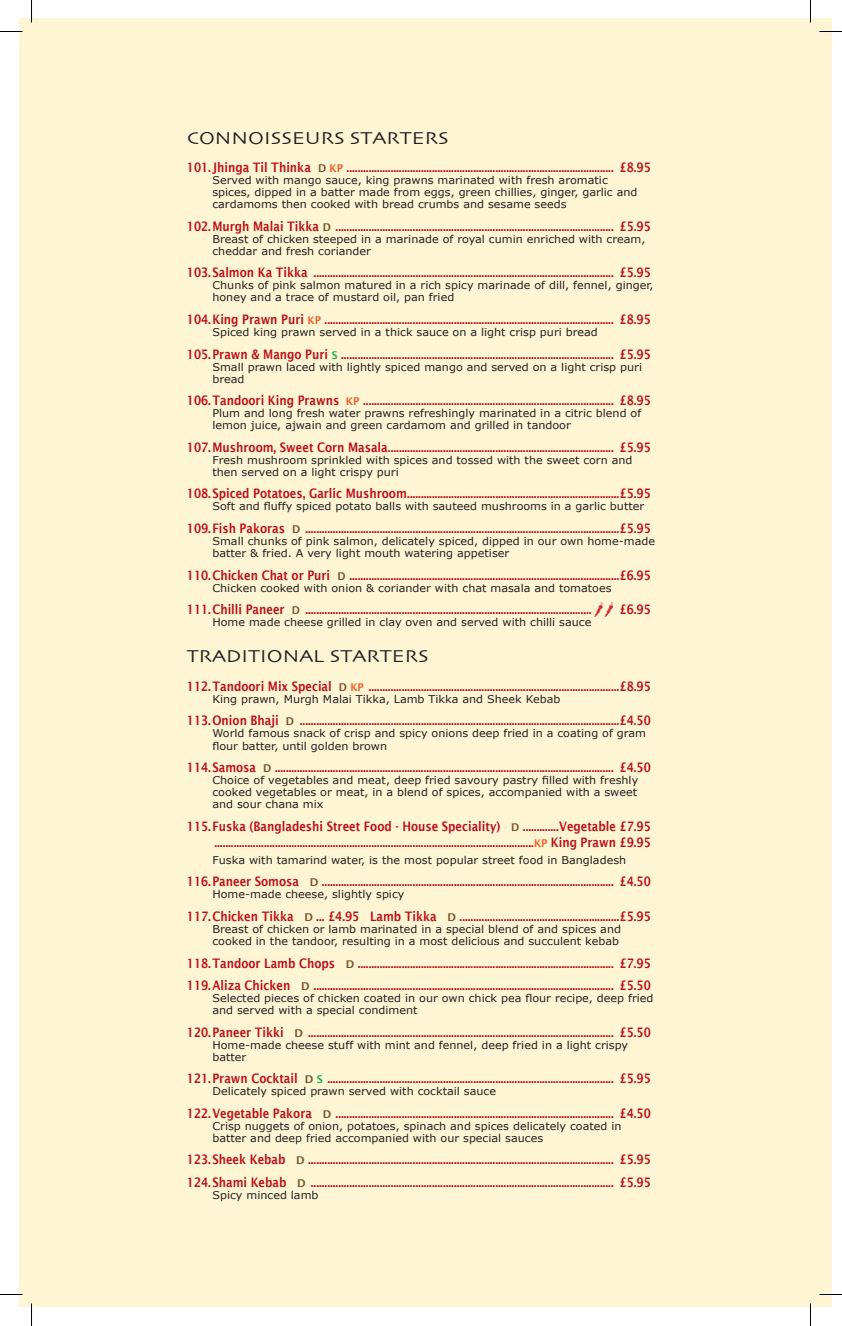
<style>
.page{position:relative;width:842px;height:1326px;background:#fff}
.page>*{position:absolute;margin:0;border:0;box-sizing:border-box;transform-origin:0 0}
.t1{font:18px "Skia";color:#231f20;scale:1.17 1}
.t2{font:600 13.05px/22.5px "Lucida Sans";color:#bb1018;scale:.85 1}
.t3{font:10.65px/12px "Verdana";color:#231f20;scale:1.04 1}
.s1{font-size:10.65px;color:#7a542d}
.s2{font-size:10.65px;color:#f25b21}
.s3{font-size:10.65px;color:#1eb14b}
</style>
<div class="page">
<div style="left:19px;top:19px;width:812px;height:1288px;background:#fef5d5"></div>
<hr style="left:0;top:1293px;width:22px;height:2px;background:#fff">
<hr style="left:819px;top:1293px;width:22px;height:2px;background:#fff">
<hr style="left:809px;top:0;width:2px;height:23px;background:#fff">
<hr style="left:809px;top:1303px;width:2px;height:23px;background:#fff">
<svg style="left:0;top:31px;width:22px;height:1px"></svg>
<svg style="left:819px;top:31px;width:22px;height:1px"></svg>
<svg style="left:0;top:1294px;width:22px;height:1px"></svg>
<svg style="left:819px;top:1294px;width:22px;height:1px"></svg>
<svg style="left:31px;top:0;width:1px;height:23px"></svg>
<svg style="left:31px;top:1303px;width:1px;height:23px"></svg>
<h1 class="t1" style="left:187px;top:127px;width:225px">CONNOISSEURS STARTERS</h1>
<p class="t2" style="left:187px;top:156px;width:547px">101. Jhinga Til Thinka <span class="s1">D</span> <span class="s2">KP</span> ................................................................................................. £8.95</p>
<p class="t3" style="left:212px;top:174px;width:410px">Served with mango sauce, king prawns marinated with fresh aromatic spices, dipped in a batter made from eggs, green chillies, ginger, garlic and cardamoms then cooked with bread crumbs and sesame seeds</p>
<p class="t2" style="left:187px;top:215px;width:547px">102.Murgh Malai Tikka <span class="s1">D</span> ..................................................................................................... £5.95</p>
<p class="t3" style="left:212px;top:233px;width:417px">Breast of chicken steeped in a marinade of royal cumin enriched with cream, cheddar and fresh coriander</p>
<p class="t2" style="left:187px;top:261px;width:547px">103.Salmon Ka Tikka ............................................................................................................. £5.95</p>
<p class="t3" style="left:212px;top:279px;width:425px">Chunks of pink salmon matured in a rich spicy marinade of dill, fennel, ginger, honey and a trace of mustard oil, pan fried</p>
<p class="t2" style="left:187px;top:308px;width:547px">104.King Prawn Puri <span class="s2">KP</span> ......................................................................................................... £8.95</p>
<p class="t3" style="left:212px;top:326px;width:372px">Spiced king prawn served in a thick sauce on a light crisp puri bread</p>
<p class="t2" style="left:187px;top:343px;width:547px">105.Prawn &amp; Mango Puri <span class="s3">S</span> ................................................................................................... £5.95</p>
<p class="t3" style="left:212px;top:361px;width:414px">Small prawn laced with lightly spiced mango and served on a light crisp puri bread</p>
<p class="t2" style="left:187px;top:389px;width:547px">106.Tandoori King Prawns <span class="s2">KP</span> ........................................................................................... £8.95</p>
<p class="t3" style="left:212px;top:407px;width:413px">Plum and long fresh water prawns refreshingly marinated in a citric blend of lemon juice, ajwain and green cardamom and grilled in tandoor</p>
<p class="t2" style="left:187px;top:436px;width:547px">107.Mushroom, Sweet Corn Masala.................................................................................. £5.95</p>
<p class="t3" style="left:212px;top:454px;width:405px">Fresh mushroom sprinkled with spices and tossed with the sweet corn and then served on a light crispy puri</p>
<p class="t2" style="left:187px;top:482px;width:547px">108.Spiced Potatoes, Garlic Mushroom.............................................................................£5.95</p>
<p class="t3" style="left:212px;top:500px;width:416px">Soft and fluffy spiced potato balls with sauteed mushrooms in a garlic butter</p>
<p class="t2" style="left:187px;top:517px;width:547px">109.Fish Pakoras <span class="s1">D</span> ..................................................................................................................£5.95</p>
<p class="t3" style="left:212px;top:535px;width:427px">Small chunks of pink salmon, delicately spiced, dipped in our own home-made batter &amp; fried. A very light mouth watering appetiser</p>
<p class="t2" style="left:187px;top:564px;width:547px">110.Chicken Chat or Puri <span class="s1">D</span> ..................................................................................................£6.95</p>
<p class="t3" style="left:212px;top:582px;width:385px">Chicken cooked with onion &amp; coriander with chat masala and tomatoes</p>
<p class="t2" style="left:187px;top:598px;width:477px">111.Chilli Paneer <span class="s1">D</span> ........................................................................................................</p>
<p class="t2" style="left:619px;top:598px;width:38px">£6.95</p>
<p class="t3" style="left:212px;top:616px;width:366px">Home made cheese grilled in clay oven and served with chilli sauce</p>
<h1 class="t1" style="left:187px;top:646px;width:208px">TRADITIONAL STARTERS</h1>
<p class="t2" style="left:187px;top:675px;width:547px">112.Tandoori Mix Special <span class="s1">D</span> <span class="s2">KP</span> ...........................................................................................£8.95</p>
<p class="t3" style="left:212px;top:693px;width:336px">King prawn, Murgh Malai Tikka, Lamb Tikka and Sheek Kebab</p>
<p class="t2" style="left:187px;top:709px;width:547px">113.Onion Bhaji <span class="s1">D</span> ....................................................................................................................£4.50</p>
<p class="t3" style="left:212px;top:727px;width:418px">World famous snack of crisp and spicy onions deep fried in a coating of gram flour batter, until golden brown</p>
<p class="t2" style="left:187px;top:756px;width:547px">114.Samosa <span class="s1">D</span> ........................................................................................................................... £4.50</p>
<p class="t3" style="left:212px;top:774px;width:411px;text-align:justify">Choice of vegetables and meat, deep fried savoury pastry filled with freshly cooked vegetables or meat, in a blend of spices, accompanied with a sweet and sour chana mix</p>
<p class="t2" style="left:187px;top:818px;width:547px;line-height:16.5px;text-align:right">115.Fuska (Bangladeshi Street Food - House Speciality) <span class="s1">D</span> .............Vegetable £7.95 ....................................................................................................................<span class="s2">KP</span> King Prawn £9.95</p>
<p class="t3" style="left:212px;top:854px;width:399px">Fuska with tamarind water, is the most popular street food in Bangladesh</p>
<p class="t2" style="left:187px;top:870px;width:547px">116.Paneer Somosa <span class="s1">D</span> .......................................................................................................... £4.50</p>
<p class="t3" style="left:212px;top:888px;width:186px">Home-made cheese, slightly spicy</p>
<p class="t2" style="left:187px;top:905px;width:547px">117.Chicken Tikka <span class="s1">D</span> ... £4.95 Lamb Tikka <span class="s1">D</span> ..........................................................£5.95</p>
<p class="t3" style="left:212px;top:923px;width:394px">Breast of chicken or lamb marinated in a special blend of and spices and cooked in the tandoor, resulting in a most delicious and succulent kebab</p>
<p class="t2" style="left:187px;top:951px;width:547px">118.Tandoor Lamb Chops <span class="s1">D</span> ............................................................................................. £7.95<br>119.Aliza Chicken <span class="s1">D</span> ............................................................................................................. £5.50</p>
<p class="t3" style="left:212px;top:992px;width:425px">Selected pieces of chicken coated in our own chick pea flour recipe, deep fried and served with a special condiment</p>
<p class="t2" style="left:187px;top:1021px;width:547px">120.Paneer Tikki <span class="s1">D</span> ............................................................................................................... £5.50</p>
<p class="t3" style="left:212px;top:1039px;width:401px">Home-made cheese stuff with mint and fennel, deep fried in a light crispy batter</p>
<p class="t2" style="left:187px;top:1067px;width:547px">121.Prawn Cocktail <span class="s1">D</span> <span class="s3">S</span> ........................................................................................................ £5.95</p>
<p class="t3" style="left:212px;top:1085px;width:274px">Delicately spiced prawn served with cocktail sauce</p>
<p class="t2" style="left:187px;top:1102px;width:547px">122.Vegetable Pakora <span class="s1">D</span> ..................................................................................................... £4.50</p>
<p class="t3" style="left:212px;top:1120px;width:394px">Crisp nuggets of onion, potatoes, spinach and spices delicately coated in batter and deep fried accompanied with our special sauces</p>
<p class="t2" style="left:187px;top:1148px;width:547px">123.Sheek Kebab <span class="s1">D</span> ............................................................................................................... £5.95<br>124.Shami Kebab <span class="s1">D</span> .............................................................................................................. £5.95</p>
<p class="t3" style="left:212px;top:1189px;width:103px">Spicy minced lamb</p>
</div>
